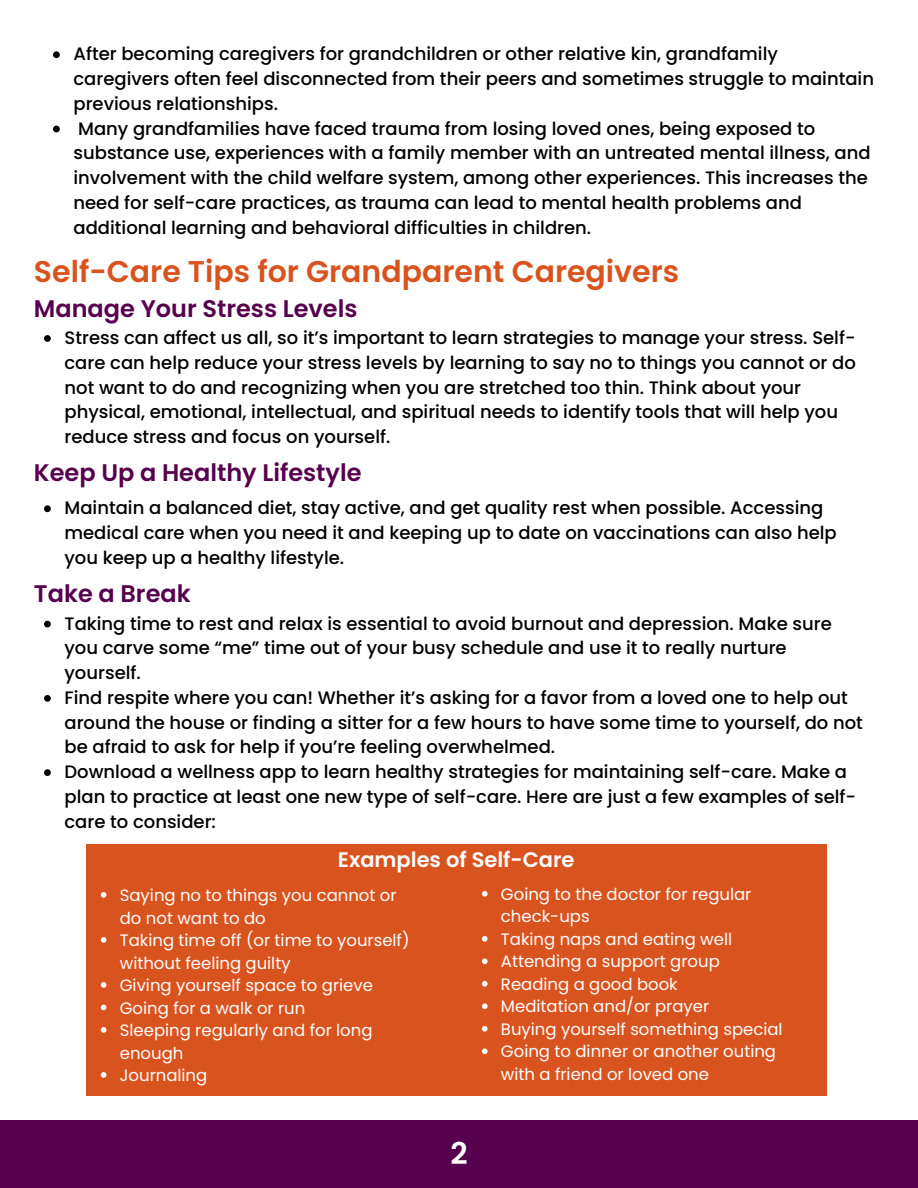
<style>
.page{position:relative;width:918px;height:1188px;background:#fff}
.page>*{position:absolute;margin:0;border:0;box-sizing:border-box;transform-origin:0 0}
.t1{font:600 30px "Poppins";color:#d9531e}
.t2{font:600 30px "Poppins";color:#fff}
.t3{font:600 24px "Poppins";color:#56004e}
.t4{font:600 21px "Poppins";color:#fff}
.t5{font:500 18px/24.8px "Poppins";color:#000}
.t6{font:16.5px/22.5px "Poppins";color:#fff}
</style>
<div class="page">
<div style="left:86px;top:844px;width:740px;height:252px;background:#d9531e"></div>
<svg style="left:53px;top:51px;width:7px;height:7px"></svg>
<svg style="left:53px;top:126px;width:7px;height:6px"></svg>
<svg style="left:44px;top:335px;width:7px;height:7px"></svg>
<svg style="left:44px;top:505px;width:7px;height:7px"></svg>
<svg style="left:44px;top:621px;width:7px;height:6px"></svg>
<svg style="left:44px;top:695px;width:7px;height:7px"></svg>
<svg style="left:44px;top:769px;width:7px;height:7px"></svg>
<svg style="left:101px;top:892px;width:5px;height:6px"></svg>
<svg style="left:101px;top:937px;width:5px;height:6px"></svg>
<svg style="left:101px;top:982px;width:5px;height:6px"></svg>
<svg style="left:101px;top:1005px;width:5px;height:5px"></svg>
<svg style="left:101px;top:1027px;width:5px;height:6px"></svg>
<svg style="left:101px;top:1072px;width:5px;height:6px"></svg>
<svg style="left:482px;top:891px;width:6px;height:6px"></svg>
<svg style="left:482px;top:936px;width:6px;height:6px"></svg>
<svg style="left:482px;top:958px;width:6px;height:6px"></svg>
<svg style="left:482px;top:981px;width:6px;height:6px"></svg>
<svg style="left:482px;top:1003px;width:6px;height:6px"></svg>
<svg style="left:482px;top:1026px;width:6px;height:6px"></svg>
<svg style="left:482px;top:1048px;width:6px;height:6px"></svg>
<div style="left:0;top:1121px;width:918px;height:67px;background:#56004e"></div>
<p class="t5" style="left:74px;top:42px;width:802px">After becoming caregivers for grandchildren or other relative kin, grandfamily caregivers often feel disconnected from their peers and sometimes struggle to maintain previous relationships.<br>Many grandfamilies have faced trauma from losing loved ones, being exposed to substance use, experiences with a family member with an untreated mental illness, and involvement with the child welfare system, among other experiences. This increases the need for self-care practices, as trauma can lead to mental health problems and additional learning and behavioral difficulties in children.</p>
<h1 class="t1" style="left:34px;top:250px;width:647px">Self-Care Tips for Grandparent Caregivers</h1>
<h2 class="t3" style="left:34px;top:292px;width:325px">Manage Your Stress Levels</h2>
<p class="t5" style="left:65px;top:325px;width:793px">Stress can affect us all, so it’s important to learn strategies to manage your stress. Self&shy;care can help reduce your stress levels by learning to say no to things you cannot or do not want to do and recognizing when you are stretched too thin. Think about your physical, emotional, intellectual, and spiritual needs to identify tools that will help you reduce stress and focus on yourself.</p>
<h2 class="t3" style="left:34px;top:455px;width:329px">Keep Up a Healthy Lifestyle</h2>
<p class="t5" style="left:65px;top:496px;width:774px">Maintain a balanced diet, stay active, and get quality rest when possible. Accessing medical care when you need it and keeping up to date on vaccinations can also help you keep up a healthy lifestyle.</p>
<h2 class="t3" style="left:34px;top:577px;width:158px">Take a Break</h2>
<p class="t5" style="left:65px;top:611px;width:800px">Taking time to rest and relax is essential to avoid burnout and depression. Make sure you carve some “me” time out of your busy schedule and use it to really nurture yourself.<br>Find respite where you can! Whether it’s asking for a favor from a loved one to help out around the house or finding a sitter for a few hours to have some time to yourself, do not be afraid to ask for help if you’re feeling overwhelmed.<br>Download a wellness app to learn healthy strategies for maintaining self-care. Make a plan to practice at least one new type of self-care. Here are just a few examples of self&shy;care to consider:</p>
<p class="t4" style="left:338px;top:845px;width:238px">Examples of Self-Care</p>
<p class="t6" style="left:120px;top:884px;width:291px">Saying no to things you cannot or do not want to do<br>Taking time off (or time to yourself) without feeling guilty<br>Giving yourself space to grieve<br>Going for a walk or run<br>Sleeping regularly and for long enough<br>Journaling</p>
<p class="t6" style="left:501px;top:883px;width:283px">Going to the doctor for regular check-ups<br>Taking naps and eating well<br>Attending a support group<br>Reading a good book<br>Meditation and/or prayer<br>Buying yourself something special<br>Going to dinner or another outing with a friend or loved one</p>
<h1 class="t2" style="left:450px;top:1133px;width:19px">2</h1>
</div>
